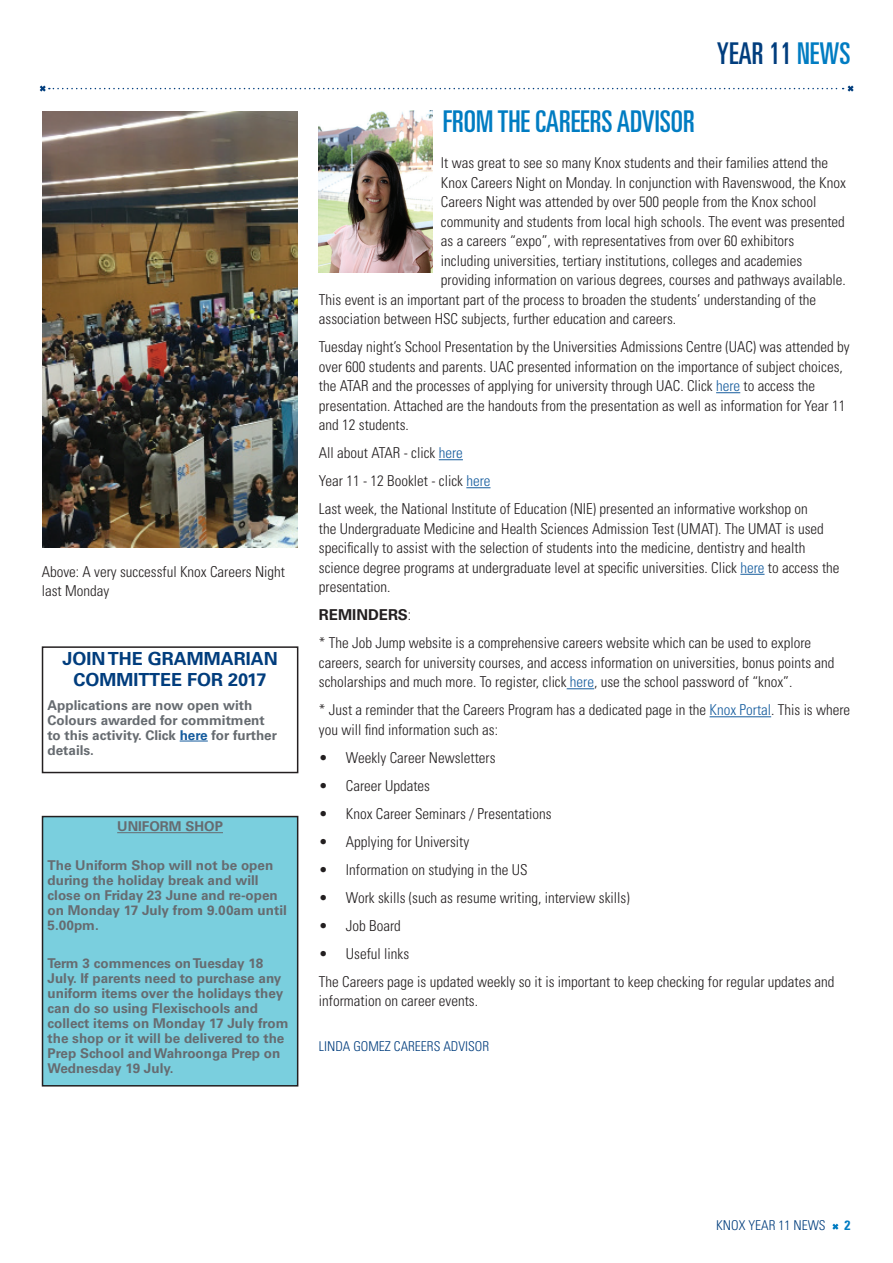
<style>
.page{position:relative;width:893px;height:1263px;background:#fff}
.page>*{position:absolute;margin:0;border:0;box-sizing:border-box;transform-origin:0 0}
.t1{font:ultra-condensed 30px "Univers LT Std";color:#007cc2}
.t2{font:ultra-condensed 30px "Univers LT Std";color:#013d7d}
.t3{font:700 18px/21px "Univers LT Std";color:#013d7d;text-align:center}
.t4{font:300 condensed 15px/19.5px "Univers LT Std";color:#231f20}
.t5{font:700 13.5px/15px "Univers LT Std";color:#666b70}
.t6{font:300 condensed 13.5px "Univers LT Std";color:#013d7d}
.t7{font:700 condensed 13.5px "Univers LT Std";color:#007cc2}
.s1{color:#175d9e}
.s2{color:#007cc2}
.s3{font-weight:700;font-stretch:normal}
</style>
<div class="page">
<svg style="left:832px;top:1223px;width:7px;height:7px"></svg>
<svg style="left:39px;top:85px;width:815px;height:7px"></svg>
<svg style="left:716px;top:392px;width:24px;height:1px"></svg>
<svg style="left:439px;top:459px;width:24px;height:1px"></svg>
<svg style="left:466px;top:487px;width:24px;height:1px"></svg>
<svg style="left:740px;top:574px;width:24px;height:1px"></svg>
<svg style="left:567px;top:688px;width:27px;height:1px"></svg>
<hr style="left:709px;top:716px;width:62px;height:1px;background:#175d9e">
<svg style="left:180px;top:741px;width:28px;height:1px"></svg>
<div style="left:42px;top:646px;width:256px;height:127px;border:2px solid #231f20"></div>
<div style="left:43px;top:816px;width:255px;height:270px;background:#7acfde"></div>
<hr style="left:117px;top:832px;width:106px;height:1px;background:#666b70">
<div style="left:42px;top:816px;width:256px;height:270px;border:2px solid #231f20"></div>
<img style="left:319px;top:111px;width:113px;height:162px">
<img style="left:43px;top:112px;width:255px;height:436px">
<p class="t4" style="left:42px;top:562px;width:245px">Above: A very successful Knox Careers Night last Monday</p>
<p class="t3" style="left:62px;top:648px;width:217px">JOIN THE GRAMMARIAN<br>COMMITTEE FOR 2017</p>
<p class="t5" style="left:48px;top:697px;width:231px">Applications are now open with<br>Colours awarded for commitment to this activity. Click <span class="s1">here</span> for further details.</p>
<p class="t5" style="left:117px;top:819px;width:107px">UNIFORM SHOP</p>
<p class="t5" style="left:48px;top:858px;width:241px">The Uniform Shop will not be open during the holiday break and will close on Friday 23 June and re-open on Monday 17 July from 9.00am until<br>5.00pm.</p>
<p class="t5" style="left:48px;top:956px;width:243px">Term 3 commences on Tuesday 18<br>July. If parents need to purchase any uniform items over the holidays they can do so using Flexischools and collect items on Monday 17 July from the shop or it will be delivered to the<br>Prep School and Wahroonga Prep on<br>Wednesday 19 July.</p>
<h1 class="t1" style="left:443px;top:105px;width:253px">FROM THE CAREERS ADVISOR</h1>
<h1 class="t2" style="left:717px;top:37px;width:135px">YEAR 11 <span class="s2">NEWS</span></h1>
<p class="t4" style="left:441px;top:153px;width:389px">It was great to see so many Knox students and their families attend the</p>
<p class="t4" style="left:441px;top:173px;width:406px">Knox Careers Night on Monday. In conjunction with Ravenswood, the Knox</p>
<p class="t4" style="left:441px;top:192px;width:377px">Careers Night was attended by over 500 people from the Knox school</p>
<p class="t4" style="left:441px;top:212px;width:405px">community and students from local high schools. The event was presented</p>
<p class="t4" style="left:441px;top:231px;width:355px">as a careers “expo”, with representatives from over 60 exhibitors</p>
<p class="t4" style="left:441px;top:251px;width:363px">including universities, tertiary institutions, colleges and academies</p>
<p class="t4" style="left:441px;top:270px;width:406px">providing information on various degrees, courses and pathways available.</p>
<p class="t4" style="left:319px;top:290px;width:499px">This event is an important part of the process to broaden the students’ understanding of the</p>
<p class="t4" style="left:319px;top:309px;width:359px">association between HSC subjects, further education and careers.</p>
<p class="t4" style="left:319px;top:337px;width:532px">Tuesday night’s School Presentation by the Universities Admissions Centre (UAC) was attended by over 600 students and parents. UAC presented information on the importance of subject choices, the ATAR and the processes of applying for university through UAC. Click <span class="s1">here</span> to access the presentation. Attached are the handouts from the presentation as well as information for Year 11 and 12 students.</p>
<p class="t4" style="left:319px;top:439px;width:490px;line-height:28px">All about ATAR - click <span class="s1">here<br></span>Year 11 - 12 Booklet - click <span class="s1">here<br></span>Last week, the National Institute of Education (NIE) presented an informative workshop on</p>
<p class="t4" style="left:319px;top:519px;width:522px">the Undergraduate Medicine and Health Sciences Admission Test (UMAT). The UMAT is used specifically to assist with the selection of students into the medicine, dentistry and health science degree programs at undergraduate level at specific universities. Click <span class="s1">here</span> to access the presentation.</p>
<p class="t4" style="left:319px;top:601px;width:494px;line-height:28px"><span class="s3">REMINDERS</span>:<br>* The Job Jump website is a comprehensive careers website which can be used to explore</p>
<p class="t4" style="left:319px;top:653px;width:517px">careers, search for university courses, and access information on universities, bonus points and scholarships and much more. To register, click <span class="s1">here</span>, use the school password of “knox”.</p>
<p class="t4" style="left:319px;top:700px;width:533px">* Just a reminder that the Careers Program has a dedicated page in the <span class="s1">Knox Portal</span>. This is where you will find information such as:</p>
<p class="t4" style="left:319px;top:748px;width:178px">• Weekly Career Newsletters</p>
<p class="t4" style="left:319px;top:776px;width:113px">• Career Updates</p>
<p class="t4" style="left:319px;top:804px;width:234px">• Knox Career Seminars / Presentations</p>
<p class="t4" style="left:319px;top:832px;width:152px">• Applying for University</p>
<p class="t4" style="left:319px;top:860px;width:210px">• Information on studying in the US</p>
<p class="t4" style="left:319px;top:888px;width:312px">• Work skills (such as resume writing, interview skills)</p>
<p class="t4" style="left:319px;top:916px;width:83px">• Job Board</p>
<p class="t4" style="left:319px;top:939px;width:517px;line-height:28px">• Useful links<br>The Careers page is updated weekly so it is important to keep checking for regular updates and</p>
<p class="t4" style="left:319px;top:991px;width:161px">information on career events.</p>
<p class="t6" style="left:319px;top:1038px;width:172px">LINDA GOMEZ CAREERS ADVISOR</p>
<p class="t6" style="left:716px;top:1217px;width:111px">KNOX YEAR 11 NEWS</p>
<p class="t7" style="left:844px;top:1217px;width:7px">2</p>
</div>
